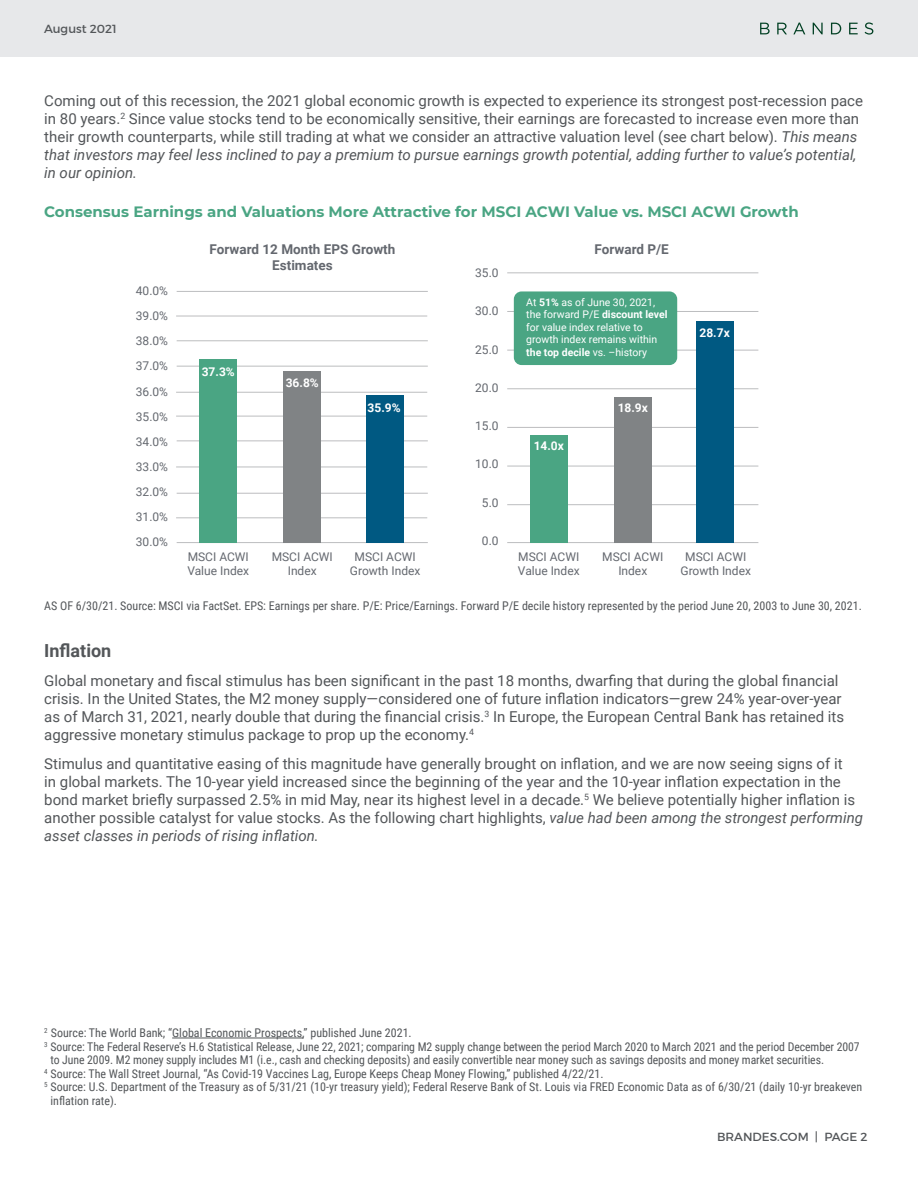
<style>
.page{position:relative;width:918px;height:1188px;background:#fff}
.page>*{position:absolute;margin:0;border:0;box-sizing:border-box;transform-origin:0 0}
.t1{font:700 18px "Roboto";color:#535659}
.t2{font:15px/18px "Roboto";color:#535659}
.t3{font:700 15px "Montserrat";color:#4aa583}
.t4{font:700 13.5px/16.2px "Roboto";color:#64686f;text-align:center}
.t5{font:12px/13.5px "Roboto Condensed";color:#535659}
.t6{font:12px/25.2px "Roboto";color:#64686f;text-align:center}
.t7{font:700 12px "Roboto";color:#fff}
.t8{font:12px "Montserrat";color:#535659}
.t9{font:10.5px/12.6px "Roboto";color:#fff}
.s1{font-style:italic}
.s2{font-weight:700}
</style>
<div class="page">
<div style="left:0;top:0;width:918px;height:56px;background:#e7e8ea"></div>
<svg style="left:760px;top:23px;width:10px;height:11px"></svg>
<svg style="left:777px;top:23px;width:10px;height:11px"></svg>
<svg style="left:793px;top:23px;width:12px;height:11px"></svg>
<svg style="left:813px;top:23px;width:10px;height:11px"></svg>
<svg style="left:831px;top:23px;width:10px;height:11px"></svg>
<svg style="left:849px;top:23px;width:9px;height:11px"></svg>
<svg style="left:865px;top:22px;width:8px;height:13px"></svg>
<hr style="left:172px;top:1038px;width:132px;height:1px;background:#535659">
<hr style="left:176px;top:316px;width:251px;height:1px;background:#bcbdbf">
<hr style="left:176px;top:392px;width:251px;height:1px;background:#bcbdbf">
<hr style="left:176px;top:416px;width:251px;height:1px;background:#bcbdbf">
<hr style="left:176px;top:467px;width:251px;height:1px;background:#bcbdbf">
<hr style="left:176px;top:518px;width:251px;height:1px;background:#bcbdbf">
<hr style="left:177px;top:291px;width:251px;height:1px;background:#bcbdbf">
<hr style="left:177px;top:341px;width:251px;height:1px;background:#bcbdbf">
<hr style="left:177px;top:366px;width:251px;height:1px;background:#bcbdbf">
<hr style="left:177px;top:441px;width:251px;height:1px;background:#bcbdbf">
<hr style="left:177px;top:493px;width:251px;height:1px;background:#bcbdbf">
<hr style="left:177px;top:542px;width:251px;height:1px;background:#bcbdbf">
<hr style="left:507px;top:273px;width:251px;height:1px;background:#bcbdbf">
<hr style="left:507px;top:311px;width:251px;height:1px;background:#bcbdbf">
<hr style="left:507px;top:350px;width:251px;height:1px;background:#bcbdbf">
<hr style="left:507px;top:389px;width:251px;height:1px;background:#bcbdbf">
<hr style="left:507px;top:427px;width:251px;height:1px;background:#bcbdbf">
<hr style="left:507px;top:466px;width:251px;height:1px;background:#bcbdbf">
<hr style="left:507px;top:504px;width:251px;height:1px;background:#bcbdbf">
<hr style="left:507px;top:542px;width:251px;height:1px;background:#bcbdbf">
<div style="left:199px;top:359px;width:38px;height:184px;background:#4aa583"></div>
<div style="left:283px;top:371px;width:38px;height:172px;background:#808385"></div>
<div style="left:366px;top:395px;width:37px;height:148px;background:#005982"></div>
<div style="left:514px;top:291px;width:163px;height:74px;background:#4aa583;border-radius:8px"></div>
<div style="left:530px;top:435px;width:38px;height:108px;background:#4aa583"></div>
<div style="left:614px;top:398px;width:38px;height:145px;background:#808385"></div>
<div style="left:696px;top:321px;width:38px;height:222px;background:#005982"></div>
<p class="t8" style="left:44px;top:21px;width:74px">August 2021</p>
<p class="t2" style="left:44px;top:91px;width:820px">Coming out of this recession, the 2021 global economic growth is expected to experience its strongest post-recession pace in 80 years.<sup>2</sup> Since value stocks tend to be economically sensitive, their earnings are forecasted to increase even more than their growth counterparts, while still trading at what we consider an attractive valuation level (see chart below). <span class="s1">This means that investors may feel less inclined to pay a premium to pursue earnings growth potential, adding further to value’s potential, in our opinion.</span></p>
<p class="t3" style="left:44px;top:201px;width:756px">Consensus Earnings and Valuations More Attractive for MSCI ACWI Value vs. MSCI ACWI Growth</p>
<p class="t6" style="left:136px;top:278px;width:34px;text-align:justify">40.0% 39.0% 38.0% 37.0% 36.0% 35.0% 34.0% 33.0% 32.0% 31.0% 30.0%</p>
<p class="t4" style="left:210px;top:240px;width:187px">Forward 12 Month EPS Growth<br>Estimates</p>
<p class="t4" style="left:595px;top:240px;width:76px">Forward P/E</p>
<p class="t6" style="left:475px;top:260px;width:25px">35.0</p>
<p class="t6" style="left:475px;top:298px;width:25px">30.0</p>
<p class="t6" style="left:475px;top:336px;width:25px">25.0</p>
<p class="t6" style="left:475px;top:375px;width:25px">20.0</p>
<p class="t6" style="left:475px;top:413px;width:25px">15.0</p>
<p class="t6" style="left:475px;top:451px;width:25px">10.0</p>
<p class="t6" style="left:482px;top:489px;width:18px">5.0</p>
<p class="t6" style="left:482px;top:528px;width:18px">0.0</p>
<p class="t9" style="left:526px;top:295px;width:143px">At <span class="s2">51%</span> as of June 30, 2021, the forward P/E <span class="s2">discount level </span>for value index relative to growth index remains within <span class="s2">the top decile</span> vs. –history</p>
<p class="t7" style="left:202px;top:363px;width:35px">37.3%</p>
<p class="t7" style="left:286px;top:375px;width:35px">36.8%</p>
<p class="t7" style="left:368px;top:399px;width:35px">35.9%</p>
<p class="t7" style="left:618px;top:399px;width:32px">18.9x</p>
<p class="t7" style="left:534px;top:437px;width:32px">14.0x</p>
<p class="t7" style="left:700px;top:325px;width:32px">28.7x</p>
<p class="t6" style="left:187px;top:549px;width:63px;line-height:14.4px;text-align:left">MSCI ACWI<br>Value Index</p>
<p class="t6" style="left:272px;top:549px;width:63px;line-height:14.4px">MSCI ACWI<br>Index</p>
<p class="t6" style="left:350px;top:549px;width:72px;line-height:14.4px">MSCI ACWI<br>Growth Index</p>
<p class="t6" style="left:518px;top:549px;width:63px;line-height:14.4px;text-align:left">MSCI ACWI<br>Value Index</p>
<p class="t6" style="left:602px;top:549px;width:63px;line-height:14.4px">MSCI ACWI<br>Index</p>
<p class="t6" style="left:681px;top:549px;width:72px;line-height:14.4px">MSCI ACWI<br>Growth Index</p>
<p class="t5" style="left:44px;top:598px;width:819px">AS OF 6/30/21. Source: MSCI via FactSet. EPS: Earnings per share. P/E: Price/Earnings. Forward P/E decile history represented by the period June 20, 2003 to June 30, 2021.</p>
<p class="t1" style="left:44px;top:638px;width:69px">Inflation</p>
<p class="t2" style="left:44px;top:671px;width:801px">Global monetary and fiscal stimulus has been significant in the past 18 months, dwarfing that during the global financial crisis. In the United States, the M2 money supply—considered one of future inflation indicators—grew 24% year-over-year as of March 31, 2021, nearly double that during the financial crisis.<sup>3</sup> In Europe, the European Central Bank has retained its aggressive monetary stimulus package to prop up the economy.<sup>4</sup></p>
<p class="t2" style="left:44px;top:754px;width:820px">Stimulus and quantitative easing of this magnitude have generally brought on inflation, and we are now seeing signs of it<br>in global markets. The 10-year yield increased since the beginning of the year and the 10-year inflation expectation in the bond market briefly surpassed 2.5% in mid May, near its highest level in a decade.<sup>5</sup> We believe potentially higher inflation is another possible catalyst for value stocks. As the following chart highlights, <span class="s1">value had been among the strongest performing asset classes in periods of rising inflation.</span></p>
<p class="t5" style="left:44px;top:1026px;width:369px"><sup>2</sup> Source: The World Bank; “Global Economic Prospects,” published June 2021.</p>
<p class="t5" style="left:50px;top:1039px;width:811px;text-indent:-6px"><sup>3</sup> Source: The Federal Reserve’s H.6 Statistical Release, June 22, 2021; comparing M2 supply change between the period March 2020 to March 2021 and the period December 2007 to June 2009. M2 money supply includes M1 (i.e., cash and checking deposits) and easily convertible near money such as savings deposits and money market securities.</p>
<p class="t5" style="left:44px;top:1066px;width:561px"><sup>4</sup> Source: The Wall Street Journal, “As Covid-19 Vaccines Lag, Europe Keeps Cheap Money Flowing,” published 4/22/21.</p>
<p class="t5" style="left:50px;top:1080px;width:813px;text-indent:-6px"><sup>5</sup> Source: U.S. Department of the Treasury as of 5/31/21 (10-yr treasury yield); Federal Reserve Bank of St. Louis via FRED Economic Data as of 6/30/21 (daily 10-yr breakeven inflation rate).</p>
<p class="t8" style="left:717px;top:1129px;width:152px">BRANDES.COM | PAGE 2</p>
</div>
